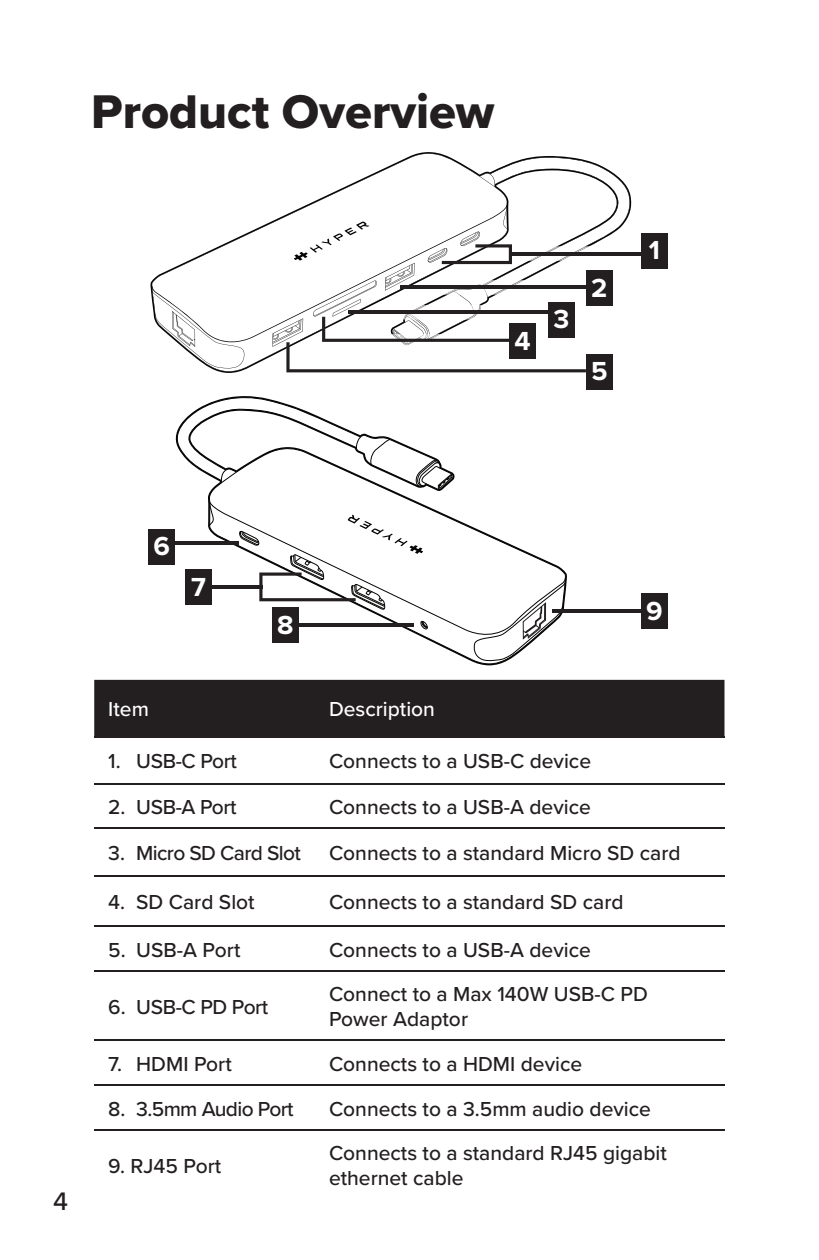
<style>
.page{position:relative;width:819px;height:1260px;background:#fff}
.page>*{position:absolute;margin:0;border:0;box-sizing:border-box;transform-origin:0 0}
.t1{font:49px "Proxima Nova Extrabld";color:#231f20}
.t2{font:700 26.95px "Proxima Nova";color:#fff}
.t3{font:500 26.25px "Proxima Nova";color:#231f20}
.t4{font:500 21px/25.2px "Proxima Nova";color:#231f20}
.t5{font:500 21px "Proxima Nova";letter-spacing:-.03em;color:#231f20}
.t6{font:500 21px "Proxima Nova";color:#fff}
.t7{font:500 21px "Proxima Nova";letter-spacing:-.02em;color:#231f20}
</style>
<div class="page">
<div style="left:94px;top:680px;width:630px;height:56px;background:#231f20"></div>
<hr style="left:94px;top:736px;width:221px;height:1px;background:#231f20">
<hr style="left:315px;top:736px;width:409px;height:1px;background:#231f20">
<hr style="left:94px;top:783px;width:221px;height:1px;background:#231f20">
<hr style="left:315px;top:783px;width:409px;height:1px;background:#231f20">
<hr style="left:94px;top:827px;width:221px;height:2px;background:#231f20">
<hr style="left:315px;top:827px;width:409px;height:2px;background:#231f20">
<hr style="left:94px;top:875px;width:221px;height:1px;background:#231f20">
<hr style="left:315px;top:875px;width:409px;height:1px;background:#231f20">
<hr style="left:94px;top:970px;width:221px;height:1px;background:#231f20">
<hr style="left:315px;top:970px;width:409px;height:1px;background:#231f20">
<hr style="left:94px;top:925px;width:221px;height:2px;background:#231f20">
<hr style="left:315px;top:925px;width:409px;height:2px;background:#231f20">
<hr style="left:94px;top:1084px;width:221px;height:2px;background:#231f20">
<hr style="left:315px;top:1084px;width:409px;height:2px;background:#231f20">
<hr style="left:94px;top:1129px;width:221px;height:1px;background:#231f20">
<hr style="left:315px;top:1129px;width:409px;height:1px;background:#231f20">
<hr style="left:94px;top:1039px;width:221px;height:2px;background:#231f20">
<hr style="left:315px;top:1039px;width:409px;height:2px;background:#231f20">
<svg style="left:152px;top:220px;width:121px;height:122px"></svg>
<svg style="left:152px;top:291px;width:92px;height:77px"></svg>
<svg style="left:209px;top:500px;width:357px;height:140px"></svg>
<svg style="left:209px;top:502px;width:5px;height:24px"></svg>
<svg style="left:473px;top:582px;width:92px;height:81px"></svg>
<svg style="left:175px;top:396px;width:278px;height:94px"></svg>
<svg style="left:420px;top:620px;width:8px;height:10px"></svg>
<div style="left:641px;top:233px;width:27px;height:36px;background:#231f20"></div>
<div style="left:586px;top:354px;width:27px;height:36px;background:#231f20"></div>
<div style="left:272px;top:607px;width:27px;height:36px;background:#231f20"></div>
<div style="left:185px;top:569px;width:27px;height:36px;background:#231f20"></div>
<hr style="left:509px;top:252px;width:132px;height:3px;background:#231f20">
<hr style="left:296px;top:624px;width:118px;height:3px;background:#231f20">
<hr style="left:209px;top:586px;width:53px;height:3px;background:#231f20">
<hr style="left:552px;top:610px;width:92px;height:3px;background:#231f20">
<div style="left:641px;top:593px;width:27px;height:36px;background:#231f20"></div>
<div style="left:148px;top:529px;width:27px;height:36px;background:#231f20"></div>
<hr style="left:172px;top:541px;width:67px;height:3px;background:#231f20">
<svg style="left:273px;top:157px;width:357px;height:215px"></svg>
<svg style="left:239px;top:515px;width:184px;height:95px"></svg>
<h1 class="t1" style="left:91px;top:75px;width:405px">Product Overview</h1>
<p class="t2" style="left:514px;top:328px;width:18px">4</p>
<p class="t2" style="left:554px;top:307px;width:17px">3</p>
<p class="t2" style="left:591px;top:275px;width:18px">2</p>
<p class="t2" style="left:591px;top:359px;width:18px">5</p>
<p class="t2" style="left:649px;top:238px;width:13px">1</p>
<p class="t3" style="left:53px;top:1182px;width:16px">4</p>
<p class="t2" style="left:153px;top:534px;width:18px">6</p>
<p class="t2" style="left:191px;top:574px;width:16px">7</p>
<p class="t2" style="left:277px;top:612px;width:18px">8</p>
<p class="t2" style="left:646px;top:598px;width:18px">9</p>
<p class="t6" style="left:108px;top:694px;width:42px">Item</p>
<p class="t6" style="left:329px;top:694px;width:107px">Description</p>
<p class="t4" style="left:108px;top:748px;width:130px">1. USB-C Port</p>
<p class="t4" style="left:329px;top:748px;width:264px">Connects to a USB-C device</p>
<p class="t4" style="left:108px;top:794px;width:130px">2. USB-A Port</p>
<p class="t4" style="left:329px;top:794px;width:263px">Connects to a USB-A device</p>
<p class="t5" style="left:108px;top:837px;width:194px">3. Micro SD Card Slot</p>
<p class="t4" style="left:329px;top:840px;width:353px">Connects to a standard Micro SD card</p>
<p class="t4" style="left:108px;top:889px;width:148px">4. SD Card Slot</p>
<p class="t4" style="left:329px;top:889px;width:296px">Connects to a standard SD card</p>
<p class="t4" style="left:108px;top:936px;width:134px">5. USB-A Port</p>
<p class="t4" style="left:329px;top:936px;width:263px">Connects to a USB-A device</p>
<p class="t7" style="left:108px;top:991px;width:162px">6. USB-C PD Port</p>
<p class="t4" style="left:329px;top:981px;width:320px">Connect to a Max 140W USB-C PD<br>Power Adaptor</p>
<p class="t4" style="left:108px;top:1051px;width:125px">7. HDMI Port</p>
<p class="t4" style="left:329px;top:1051px;width:255px">Connects to a HDMI device</p>
<p class="t5" style="left:108px;top:1093px;width:187px">8. 3.5mm Audio Port</p>
<p class="t4" style="left:329px;top:1095px;width:324px">Connects to a 3.5mm audio device</p>
<p class="t4" style="left:108px;top:1152px;width:114px">9. RJ45 Port</p>
<p class="t4" style="left:329px;top:1140px;width:339px">Connects to a standard RJ45 gigabit ethernet cable</p>
</div>
